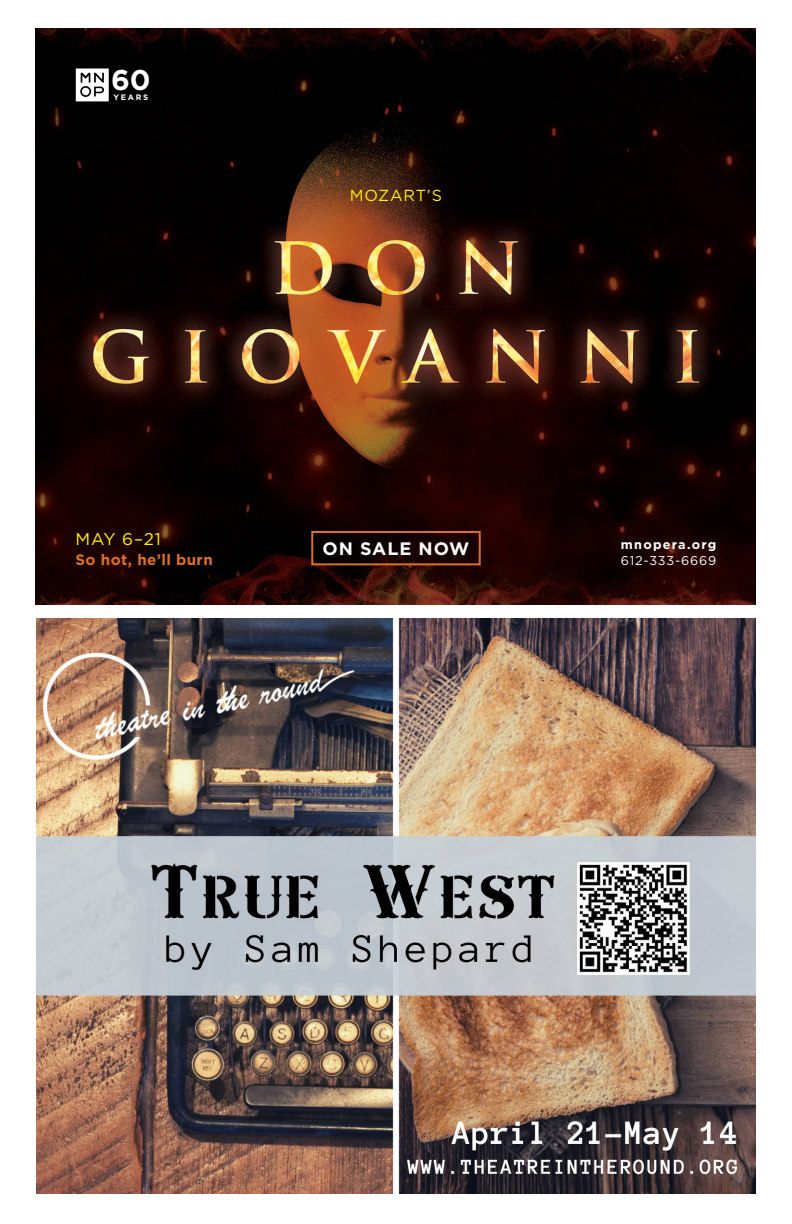
<style>
.page{position:relative;width:792px;height:1224px;background:#fff}
.page>*{position:absolute;margin:0;border:0;box-sizing:border-box;transform-origin:0 0}
.t1{font:700 28.6px "Gotham";color:#fff}
.t2{font:700 18px "Gotham";letter-spacing:.05em;color:#fff}
.t3{font:17px "Gotham";color:#fff200}
.t4{font:16px "Gotham";letter-spacing:.05em;color:#fff200}
.t5{font:700 15.2px "Gotham";letter-spacing:.025em;color:#da7127}
.t6{font:12.6px/16.6px "Gotham";letter-spacing:.065em;color:#fff}
.t7{font:700 8px "Gotham";letter-spacing:.22em;color:#fff}
.s1{font-weight:700}
</style>
<div class="page">
<img style="left:36px;top:29px;width:720px;height:576px">
<svg style="left:76px;top:68px;width:33px;height:33px"></svg>
<div style="left:311px;top:531px;width:170px;height:34px;border:2px solid #da7127"></div>
<img style="left:36px;top:618px;width:720px;height:576px">
<p class="t1" style="left:111px;top:61px;width:41px">60</p>
<p class="t7" style="left:113px;top:92px;width:36px">YEARS</p>
<p class="t4" style="left:350px;top:186px;width:94px">MOZART’S</p>
<p class="t3" style="left:76px;top:528px;width:87px">MAY 6–21</p>
<p class="t5" style="left:76px;top:550px;width:139px">So hot, he’ll burn</p>
<p class="t2" style="left:323px;top:537px;width:148px">ON SALE NOW</p>
<p class="t6" style="left:621px;top:536px;width:97px"><span class="s1">mnopera.org<br></span>612-333-6669</p>
</div>
